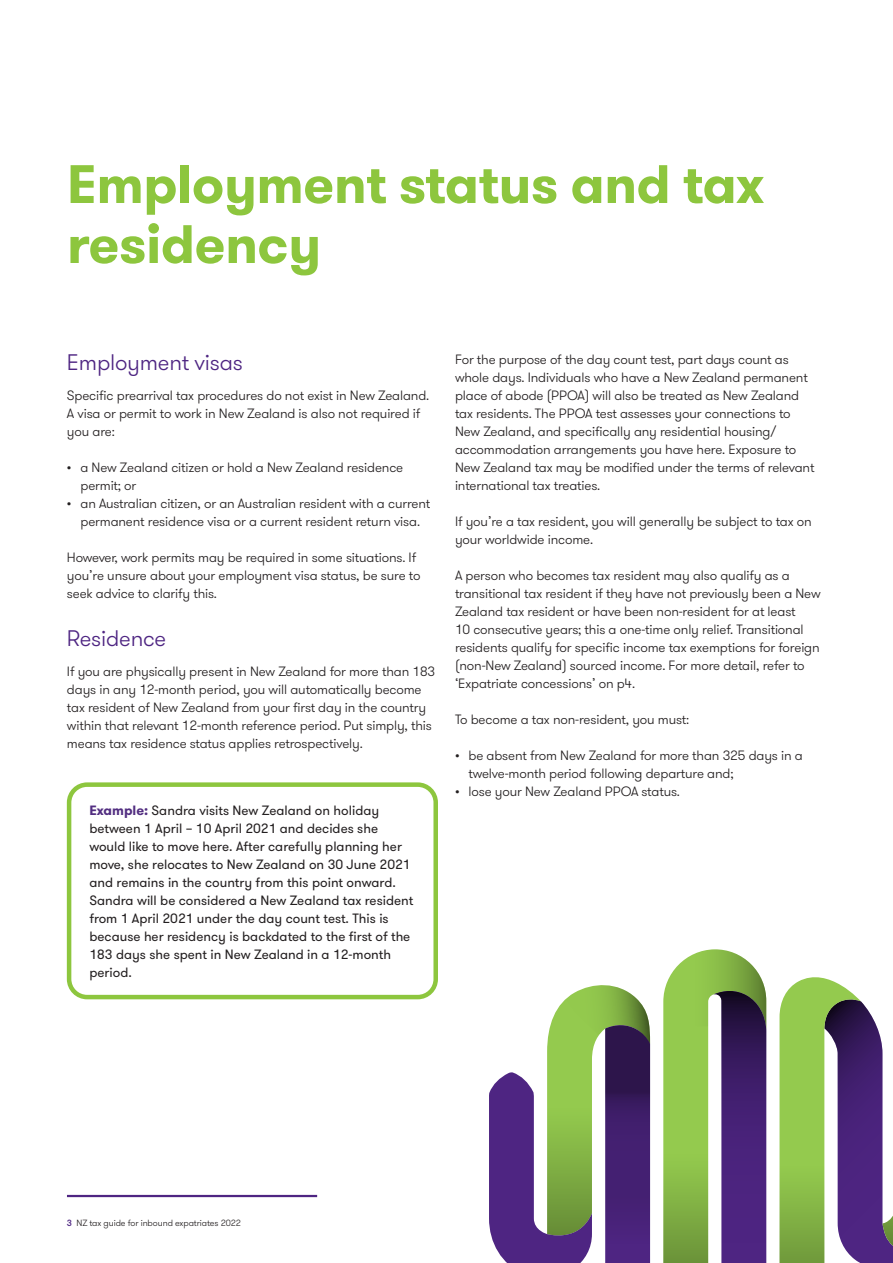
<style>
.page{position:relative;width:893px;height:1263px;background:#fff}
.page>*{position:absolute;margin:0;border:0;box-sizing:border-box;transform-origin:0 0}
._02_Headline_two_Bol{font:700 54px/60px "GT Walsheim Pro";letter-spacing:-.01em;color:#8dc63e}
._15_Body_bullet_Num{font:300 22.5px "GT Walsheim Pro";letter-spacing:-.01em;color:#4e2582}
._15_Body_bullet_Num-2{font:300 13.5px/18px "GT Walsheim Pro";letter-spacing:-.01em;color:#231f20}
._11_Body_text{font:13.5px/18px "GT Walsheim Pro";color:#231f20}
.t1{font:300 9px "GT Walsheim Pro";letter-spacing:-.01em;color:#231f20}
.s1{font-weight:700;color:#522e81}
.s2{font-weight:500;color:#4e2582}
</style>
<div class="page">
<hr style="left:67px;top:1195px;width:250px;height:2px;background:#4e2582">
<div style="left:67px;top:782px;width:371px;height:217px;border:4px solid #8dc63e;border-radius:18px"></div>
<svg style="left:489px;top:949px;width:404px;height:314px"></svg>
<p class="_02_Headline_two_Bol" style="left:67px;top:155px;width:698px">Employment status and tax residency</p>
<p class="_15_Body_bullet_Num" style="left:67px;top:348px;width:177px">Employment visas</p>
<p class="_15_Body_bullet_Num-2" style="left:67px;top:387px;width:364px">Specific prearrival tax procedures do not exist in New Zealand.<br>A visa or permit to work in New Zealand is also not required if you are:</p>
<p class="_15_Body_bullet_Num-2" style="left:80px;top:459px;width:324px;text-indent:-14px">• a New Zealand citizen or hold a New Zealand residence permit; or</p>
<p class="_15_Body_bullet_Num-2" style="left:67px;top:495px;width:365px;text-align:center">• an Australian citizen, or an Australian resident with a current permanent residence visa or a current resident return visa.</p>
<p class="_15_Body_bullet_Num-2" style="left:67px;top:549px;width:355px">However, work permits may be required in some situations. If you’re unsure about your employment visa status, be sure to seek advice to clarify this.</p>
<p class="_15_Body_bullet_Num" style="left:67px;top:624px;width:101px">Residence</p>
<p class="_15_Body_bullet_Num-2" style="left:67px;top:663px;width:370px">If you are physically present in New Zealand for more than 183 days in any 12-month period, you will automatically become tax resident of New Zealand from your first day in the country within that relevant 12-month reference period. Put simply, this means tax residence status applies retrospectively.</p>
<p class="_11_Body_text" style="left:89px;top:801px;width:326px"><span class="s1">Example:</span> Sandra visits New Zealand on holiday between 1 April – 10 April 2021 and decides she would like to move here. After carefully planning her move, she relocates to New Zealand on 30 June 2021 and remains in the country from this point onward.<br>Sandra will be considered a New Zealand tax resident from 1 April 2021 under the day count test. This is because her residency is backdated to the first of the 183 days she spent in New Zealand in a 12-month period.</p>
<p class="_15_Body_bullet_Num-2" style="left:455px;top:350px;width:361px">For the purpose of the day count test, part days count as whole days. Individuals who have a New Zealand permanent place of abode (PPOA) will also be treated as New Zealand tax residents. The PPOA test assesses your connections to New Zealand, and specifically any residential housing/ accommodation arrangements you have here. Exposure to New Zealand tax may be modified under the terms of relevant international tax treaties.</p>
<p class="_15_Body_bullet_Num-2" style="left:455px;top:512px;width:358px">If you’re a tax resident, you will generally be subject to tax on your worldwide income.</p>
<p class="_15_Body_bullet_Num-2" style="left:455px;top:566px;width:367px">A person who becomes tax resident may also qualify as a transitional tax resident if they have not previously been a New Zealand tax resident or have been non-resident for at least<br>10 consecutive years; this a one-time only relief. Transitional residents qualify for specific income tax exemptions for foreign (non-New Zealand) sourced income. For more detail, refer to ‘Expatriate concessions’ on p4.</p>
<p class="_15_Body_bullet_Num-2" style="left:455px;top:710px;width:236px">To become a tax non-resident, you must:</p>
<p class="_15_Body_bullet_Num-2" style="left:468px;top:746px;width:336px;text-indent:-14px">• be absent from New Zealand for more than 325 days in a twelve-month period following departure and;</p>
<p class="_15_Body_bullet_Num-2" style="left:455px;top:782px;width:227px">• lose your New Zealand PPOA status.</p>
<p class="t1" style="left:67px;top:1217px;width:175px"><span class="s2">3</span> NZ tax guide for inbound expatriates 2022</p>
</div>
